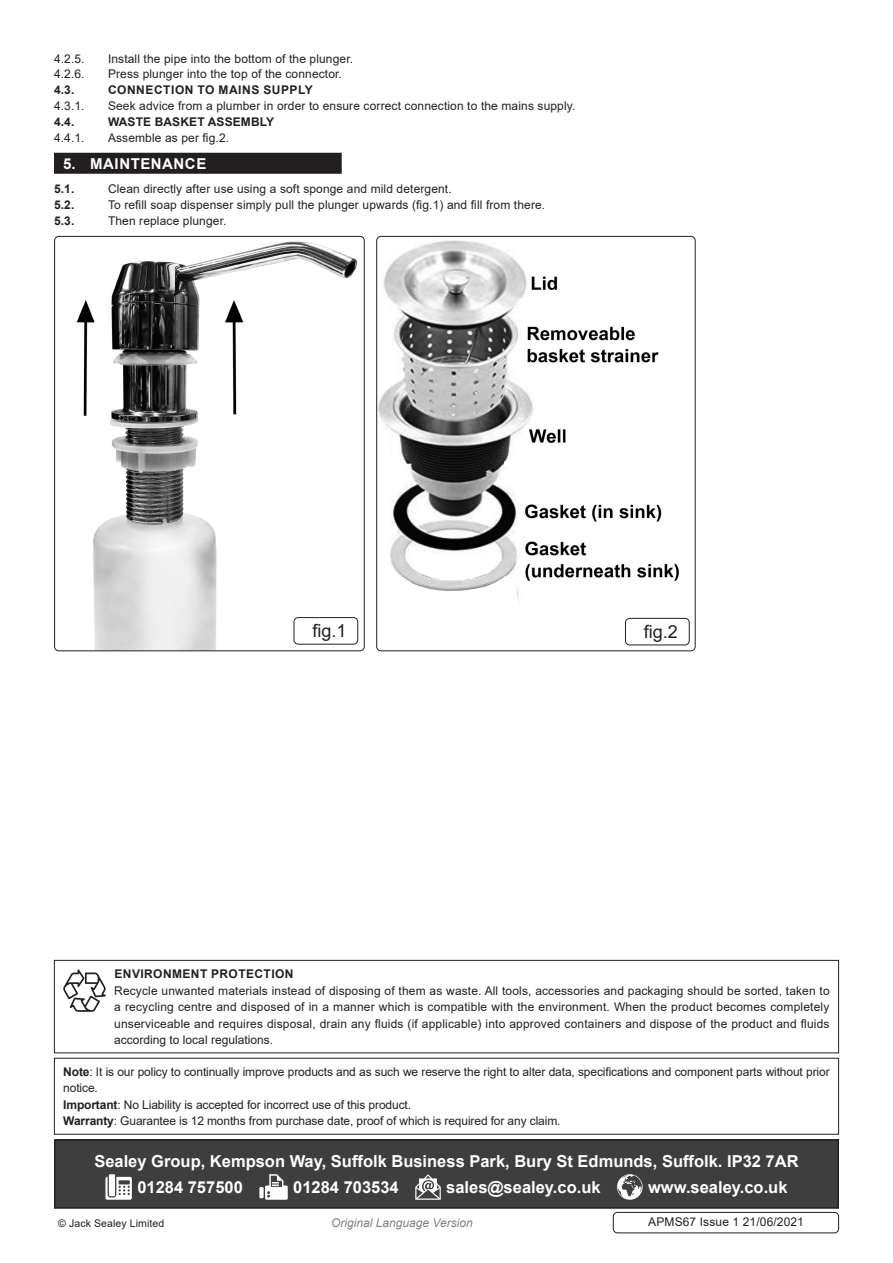
<style>
.page{position:relative;width:893px;height:1263px;background:#fff}
.page>*{position:absolute;margin:0;border:0;box-sizing:border-box;transform-origin:0 0}
.t1{font:18px "Arial";color:#231f20}
.Footer_Contact_Infor{font:700 16.5px "Arial";color:#fff}
.t2{font:700 15px "Arial";letter-spacing:.035em;color:#fff}
.Enviroment_Protectio{font:12px/16.5px "Arial";letter-spacing:.01em;color:#231f20;text-align:justify}
.Important_Notificati{font:12px/16.5px "Arial";letter-spacing:-.01em;color:#231f20}
.Enviroment_Protectio-2{font:700 12px "Arial";letter-spacing:.035em;color:#231f20}
.t3{font:italic 12px "Arial";color:#808285}
.Body__Footer{font:12px "Arial";letter-spacing:.01em;color:#231f20}
.Enviroment_Protectio-3{font:700 12px "Arial";letter-spacing:.01em;color:#231f20}
.Body__Justified__7pt{font:10.5px "Arial";letter-spacing:.01em;color:#231f20}
.s1{font-weight:700}
</style>
<div class="page">
<div style="left:55px;top:1140px;width:783px;height:68px;background:#3e3e3f"></div>
<svg style="left:105px;top:1177px;width:27px;height:23px"></svg>
<div style="left:109px;top:1174px;width:6px;height:22px;background:#fff"></div>
<div style="left:259px;top:1187px;width:5px;height:11px;background:#fff"></div>
<svg style="left:265px;top:1174px;width:23px;height:26px"></svg>
<svg style="left:415px;top:1174px;width:26px;height:26px"></svg>
<svg style="left:617px;top:1174px;width:26px;height:26px"></svg>
<div style="left:54px;top:1139px;width:785px;height:70px;border:2px solid #231f20"></div>
<div style="left:54px;top:1058px;width:785px;height:76px;border:1px solid #231f20"></div>
<div style="left:54px;top:960px;width:785px;height:93px;border:1px solid #231f20"></div>
<svg style="left:63px;top:969px;width:43px;height:43px"></svg>
<div style="left:613px;top:1212px;width:226px;height:21px;border:1px solid #231f20;border-radius:4px"></div>
<div style="left:54px;top:153px;width:288px;height:21px;background:#231f20"></div>
<img style="left:55px;top:238px;width:308px;height:413px">
<div style="left:54px;top:236px;width:311px;height:415px;border:1px solid #231f20;border-radius:4px"></div>
<img style="left:378px;top:238px;width:316px;height:408px">
<div style="left:376px;top:236px;width:320px;height:415px;border:1px solid #231f20;border-radius:4px"></div>
<div style="left:294px;top:617px;width:64px;height:27px;border:1px solid #231f20;border-radius:4px"></div>
<div style="left:625px;top:618px;width:65px;height:27px;border:1px solid #231f20;border-radius:4px"></div>
<p class="Enviroment_Protectio" style="left:54px;top:50px;width:32px">4.2.5.</p>
<p class="Enviroment_Protectio" style="left:108px;top:50px;width:247px">Install the pipe into the bottom of the plunger.</p>
<p class="Enviroment_Protectio" style="left:54px;top:66px;width:32px">4.2.6.</p>
<p class="Enviroment_Protectio" style="left:108px;top:66px;width:235px">Press plunger into the top of the connector.</p>
<p class="Enviroment_Protectio-2" style="left:54px;top:82px;width:22px">4.3.</p>
<p class="Enviroment_Protectio-2" style="left:108px;top:82px;width:206px">CONNECTION TO MAINS SUPPLY</p>
<p class="Enviroment_Protectio" style="left:54px;top:97px;width:32px">4.3.1.</p>
<p class="Enviroment_Protectio" style="left:108px;top:97px;width:469px">Seek advice from a plumber in order to ensure correct connection to the mains supply.</p>
<p class="Enviroment_Protectio-2" style="left:54px;top:113px;width:22px">4.4.</p>
<p class="Enviroment_Protectio-3" style="left:108px;top:113px;width:168px">WASTE BASKET ASSEMBLY</p>
<p class="Enviroment_Protectio" style="left:54px;top:129px;width:32px">4.4.1.</p>
<p class="Enviroment_Protectio" style="left:108px;top:129px;width:123px">Assemble as per fig.2.</p>
<p class="t2" style="left:63px;top:153px;width:145px">5. MAINTENANCE</p>
<p class="Enviroment_Protectio-2" style="left:54px;top:181px;width:22px">5.1.</p>
<p class="Enviroment_Protectio" style="left:108px;top:181px;width:345px">Clean directly after use using a soft sponge and mild detergent.</p>
<p class="Enviroment_Protectio-2" style="left:54px;top:196px;width:22px">5.2.</p>
<p class="Enviroment_Protectio" style="left:108px;top:196px;width:439px">To refill soap dispenser simply pull the plunger upwards (fig.1) and fill from there.</p>
<p class="Enviroment_Protectio-2" style="left:54px;top:212px;width:22px">5.3.</p>
<p class="Enviroment_Protectio" style="left:108px;top:212px;width:120px">Then replace plunger.</p>
<p class="t1" style="left:312px;top:618px;width:36px">fig.1</p>
<p class="t1" style="left:644px;top:619px;width:36px">fig.2</p>
<p class="Enviroment_Protectio-2" style="left:114px;top:965px;width:181px">ENVIRONMENT PROTECTION</p>
<p class="Enviroment_Protectio" style="left:114px;top:982px;width:717px">Recycle unwanted materials instead of disposing of them as waste. All tools, accessories and packaging should be sorted, taken to a recycling centre and disposed of in a manner which is compatible with the environment. When the product becomes completely unserviceable and requires disposal, drain any fluids (if applicable) into approved containers and dispose of the product and fluids according to local regulations.</p>
<p class="Important_Notificati" style="left:63px;top:1063px;width:768px"><span class="s1">Note</span>: It is our policy to continually improve products and as such we reserve the right to alter data, specifications and component parts without prior notice.</p>
<p class="Important_Notificati" style="left:63px;top:1096px;width:349px"><span class="s1">Important</span>: No Liability is accepted for incorrect use of this product.</p>
<p class="Important_Notificati" style="left:63px;top:1113px;width:499px"><span class="s1">Warranty</span>: Guarantee is 12 months from purchase date, proof of which is required for any claim.</p>
<p class="Footer_Contact_Infor" style="left:94px;top:1149px;width:706px">Sealey Group, Kempson Way, Suffolk Business Park, Bury St Edmunds, Suffolk. IP32 7AR</p>
<p class="Footer_Contact_Infor" style="left:137px;top:1176px;width:107px">01284 757500</p>
<p class="Footer_Contact_Infor" style="left:293px;top:1176px;width:107px">01284 703534</p>
<p class="Footer_Contact_Infor" style="left:446px;top:1176px;width:156px">sales@sealey.co.uk</p>
<p class="Footer_Contact_Infor" style="left:648px;top:1176px;width:141px">www.sealey.co.uk</p>
<p class="Body__Justified__7pt" style="left:58px;top:1216px;width:108px">© Jack Sealey Limited</p>
<p class="t3" style="left:331px;top:1215px;width:143px">Original Language Version</p>
<p class="Body__Footer" style="left:648px;top:1213px;width:157px">APMS67 Issue 1 21/06/2021</p>
</div>
